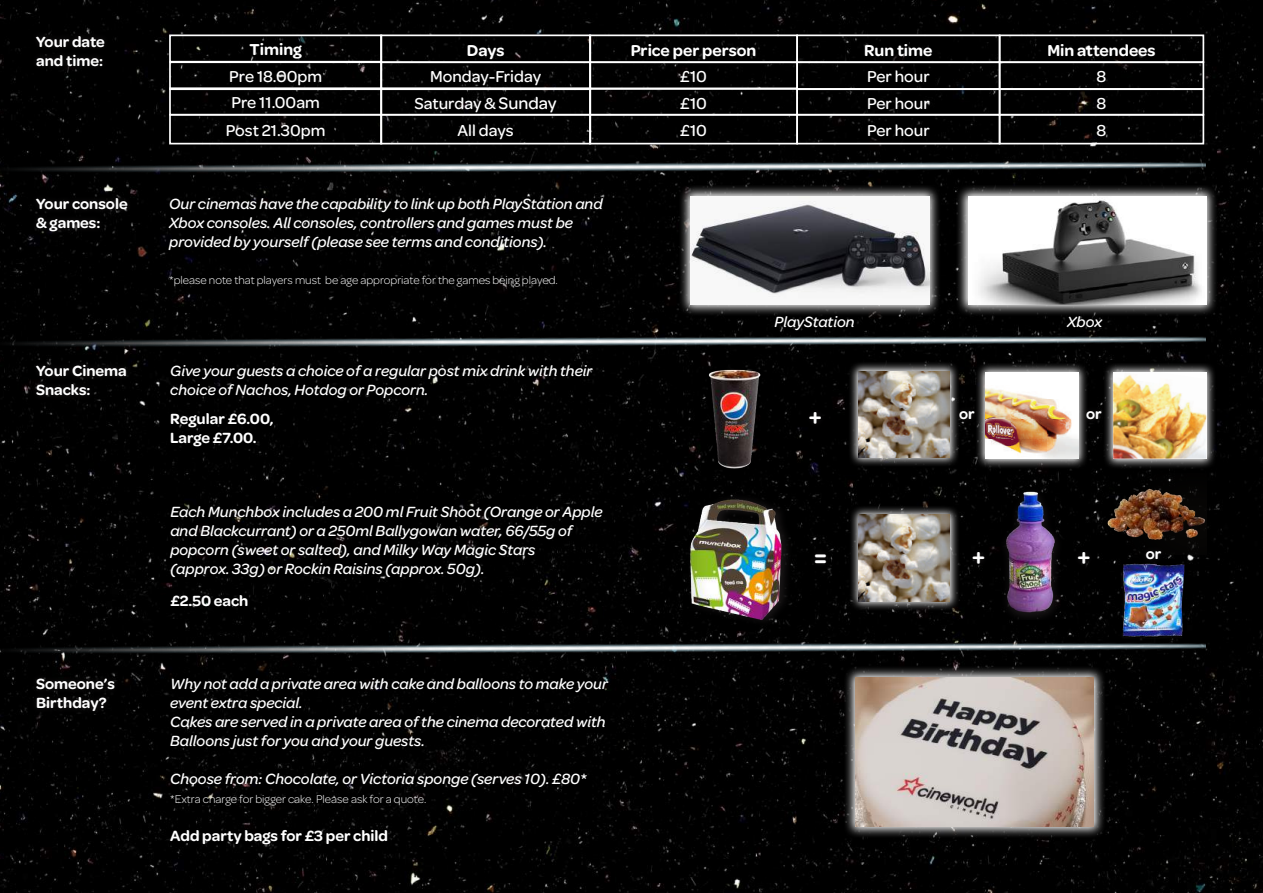
<style>
.page{position:relative;width:1263px;height:893px;background:#000}
.page>*{position:absolute;margin:0;border:0;box-sizing:border-box;transform-origin:0 0}
.t1{font:600 24px "Omnes";color:#fff}
.t2{font:500 16.95px/26.5px "Omnes";color:#fff}
.t3{font:600 16.95px "Omnes";color:#fff}
.t4{font:italic 500 15.75px/18.9px "Omnes";color:#fff}
.t5{font:600 15.75px/18.9px "Omnes";color:#fff}
.t6{font:300 12px "Omnes";color:#fff}
.s1{font-size:17.7px}
</style>
<div class="page">
<div style="left:169px;top:35px;width:213px;height:28px;border:2px solid #fff"></div>
<div style="left:380px;top:35px;width:211px;height:28px;border:2px solid #fff"></div>
<div style="left:589px;top:35px;width:209px;height:28px;border:2px solid #fff"></div>
<div style="left:169px;top:87px;width:213px;height:29px;border:2px solid #fff"></div>
<div style="left:380px;top:87px;width:211px;height:29px;border:2px solid #fff"></div>
<div style="left:589px;top:114px;width:209px;height:30px;border:2px solid #fff"></div>
<div style="left:169px;top:61px;width:213px;height:29px;border:2px solid #fff"></div>
<div style="left:380px;top:61px;width:211px;height:29px;border:2px solid #fff"></div>
<div style="left:589px;top:61px;width:209px;height:28px;border:2px solid #fff"></div>
<div style="left:589px;top:88px;width:209px;height:28px;border:2px solid #fff"></div>
<div style="left:999px;top:35px;width:205px;height:28px;border:2px solid #fff"></div>
<div style="left:999px;top:61px;width:205px;height:29px;border:2px solid #fff"></div>
<div style="left:169px;top:114px;width:213px;height:30px;border:2px solid #fff"></div>
<div style="left:380px;top:114px;width:211px;height:30px;border:2px solid #fff"></div>
<div style="left:999px;top:114px;width:205px;height:30px;border:2px solid #fff"></div>
<div style="left:796px;top:61px;width:204px;height:29px;border:2px solid #fff"></div>
<div style="left:796px;top:35px;width:204px;height:28px;border:2px solid #fff"></div>
<div style="left:796px;top:114px;width:204px;height:30px;border:2px solid #fff"></div>
<img style="left:0;top:326px;width:1207px;height:39px">
<img style="left:0;top:152px;width:1207px;height:39px">
<img style="left:0;top:633px;width:1207px;height:39px">
<svg style="left:956px;top:185px;width:262px;height:131px;background:#4c4c4c"></svg>
<div style="left:968px;top:196px;width:238px;height:108px;background:#fff"></div>
<img style="left:978px;top:200px;width:224px;height:104px">
<svg style="left:679px;top:185px;width:262px;height:131px;background:#4d4d4d"></svg>
<img style="left:691px;top:196px;width:238px;height:108px">
<svg style="left:844px;top:666px;width:261px;height:172px;background:#454545"></svg>
<img style="left:855px;top:677px;width:239px;height:150px">
<div style="left:31px;top:30px;width:79px;height:41px;background:#050404"></div>
<div style="left:31px;top:192px;width:102px;height:45px;background:#030303"></div>
<div style="left:31px;top:359px;width:101px;height:42px;background:#040303"></div>
<div style="left:31px;top:673px;width:89px;height:44px;background:#050405"></div>
<svg style="left:1103px;top:363px;width:113px;height:105px;background:#444"></svg>
<img style="left:1113px;top:372px;width:93px;height:87px">
<svg style="left:975px;top:363px;width:113px;height:105px;background:#444"></svg>
<img style="left:985px;top:372px;width:93px;height:87px">
<svg style="left:849px;top:505px;width:110px;height:106px;background:#3f3e3d"></svg>
<img style="left:859px;top:515px;width:90px;height:86px">
<svg style="left:849px;top:361px;width:110px;height:106px;background:#424241"></svg>
<img style="left:859px;top:371px;width:90px;height:86px">
<img style="left:994px;top:483px;width:72px;height:136px">
<img style="left:1113px;top:554px;width:81px;height:96px">
<img style="left:1099px;top:474px;width:107px;height:80px">
<img style="left:670px;top:488px;width:130px;height:149px">
<img style="left:691px;top:354px;width:86px;height:129px">
<div style="left:953px;top:406px;width:27px;height:19px;background:#231f20;opacity:.75"></div>
<div style="left:1081px;top:406px;width:26px;height:19px;background:#231f20;opacity:.75"></div>
<div style="left:804px;top:407px;width:23px;height:22px;background:#010101"></div>
<div style="left:967px;top:547px;width:23px;height:22px;background:#020202"></div>
<div style="left:1073px;top:547px;width:22px;height:22px;background:#010101"></div>
<div style="left:1140px;top:546px;width:27px;height:19px;background:#040304"></div>
<div style="left:810px;top:548px;width:22px;height:21px;background:#040303"></div>
<p class="t5" style="left:36px;top:32px;width:70px">Your date and time:</p>
<p class="t3" style="left:250px;top:40px;width:54px">Timing</p>
<p class="t3" style="left:467px;top:40px;width:39px">Days</p>
<p class="t3" style="left:631px;top:40px;width:127px">Price per person</p>
<p class="t2" style="left:231px;top:89px;width:90px">Pre 11.00am</p>
<p class="t2" style="left:414px;top:90px;width:144px">Saturday &amp; <span class="s1">Sunday</span></p>
<p class="t2" style="left:680px;top:117px;width:28px">£10</p>
<p class="t3" style="left:864px;top:40px;width:70px">Run time</p>
<p class="t3" style="left:1047px;top:40px;width:110px">Min attendees</p>
<p class="t2" style="left:1096px;top:64px;width:11px">8</p>
<p class="t2" style="left:229px;top:64px;width:94px">Pre 18.00pm</p>
<p class="t2" style="left:430px;top:64px;width:112px">Monday-Friday</p>
<p class="t2" style="left:680px;top:63px;width:28px">£10 £10</p>
<p class="t2" style="left:867px;top:64px;width:64px">Per hour</p>
<p class="t2" style="left:867px;top:90px;width:64px">Per hour</p>
<p class="t2" style="left:1096px;top:90px;width:11px">8</p>
<p class="t2" style="left:226px;top:117px;width:101px">Post 21.30pm</p>
<p class="t2" style="left:458px;top:117px;width:58px">All days</p>
<p class="t2" style="left:1096px;top:117px;width:11px">8</p>
<p class="t2" style="left:867px;top:117px;width:64px">Per hour</p>
<p class="t5" style="left:36px;top:194px;width:93px">Your console &amp; games:</p>
<p class="t4" style="left:169px;top:194px;width:435px">Our cinemas have the capability to link up both PlayStation and<br>Xbox consoles. All consoles, controllers and games must be provided by yourself (please see terms and conditions).</p>
<p class="t6" style="left:169px;top:273px;width:390px">*please note that players must be age appropriate for the games being played.</p>
<p class="t4" style="left:774px;top:312px;width:82px">PlayStation</p>
<p class="t4" style="left:1067px;top:312px;width:36px">Xbox</p>
<p class="t5" style="left:36px;top:361px;width:92px">Your Cinema<br>Snacks:</p>
<p class="t4" style="left:170px;top:361px;width:424px">Give your guests a choice of a regular post mix drink with their choice of Nachos, Hotdog or Popcorn.</p>
<p class="t5" style="left:170px;top:409px;width:105px">Regular £6.00,<br>Large £7.00.</p>
<h1 class="t1" style="left:809px;top:402px;width:14px">+</h1>
<p class="t5" style="left:959px;top:404px;width:17px">or</p>
<p class="t5" style="left:1086px;top:404px;width:17px">or</p>
<p class="t4" style="left:170px;top:502px;width:434px">Each Munchbox includes a 200 ml Fruit Shoot (Orange or Apple and Blackcurrant) or a 250ml Ballygowan water, 66/55g of popcorn (sweet or salted), and Milky Way Magic Stars<br>(approx. 33g) or Rockin Raisins (approx. 50g).</p>
<h1 class="t1" style="left:814px;top:543px;width:14px">=</h1>
<h1 class="t1" style="left:972px;top:542px;width:14px">+</h1>
<h1 class="t1" style="left:1077px;top:542px;width:14px">+</h1>
<p class="t5" style="left:1146px;top:544px;width:17px">or</p>
<p class="t5" style="left:170px;top:591px;width:80px">£2.50 each</p>
<p class="t5" style="left:36px;top:674px;width:80px">Someone’s<br>Birthday?</p>
<p class="t4" style="left:170px;top:674px;width:439px">Why not add a private area with cake and balloons to make your event extra special.<br>Cakes are served in a private area of the cinema decorated with Balloons just for you and your guests.</p>
<p class="t4" style="left:170px;top:769px;width:418px">Choose from: Chocolate, or Victoria sponge (serves 10). £80*</p>
<p class="t6" style="left:170px;top:791px;width:258px">*Extra charge for bigger cake. Please ask for a quote.</p>
<p class="t5" style="left:170px;top:826px;width:219px">Add party bags for £3 per child</p>
</div>
